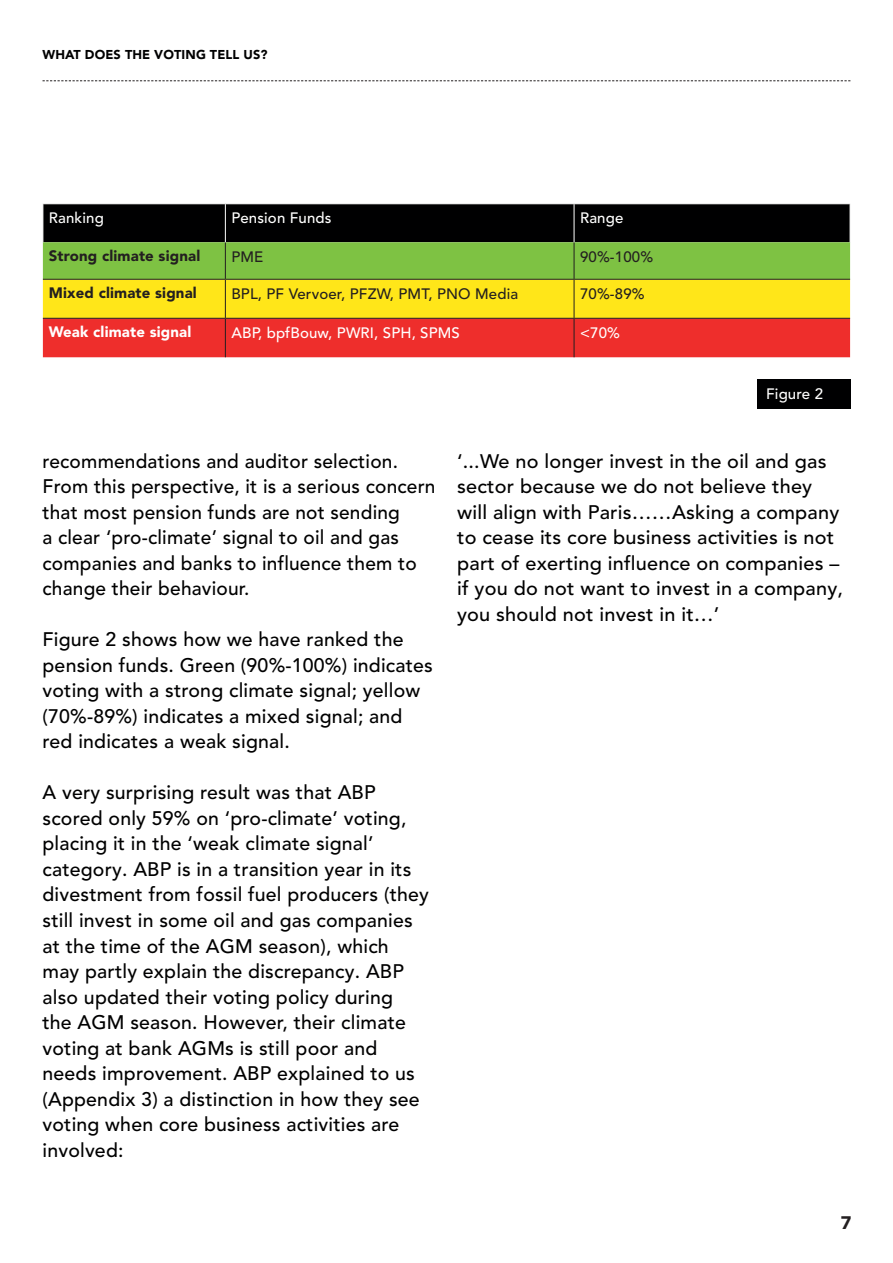
<style>
.page{position:relative;width:893px;height:1263px;background:#fff}
.page>*{position:absolute;margin:0;border:0;box-sizing:border-box;transform-origin:0 0}
.t1{font:500 19.5px/25.5px "Avenir LT Pro";letter-spacing:.01em;color:#000001}
.t2{font:900 18px "Avenir";color:#231f20}
.t3{font:500 15px "Avenir";letter-spacing:.01em;color:#fff}
.t4{font:500 15px "Avenir";letter-spacing:.01em;color:#231f20}
.t5{font:900 15px "Avenir";letter-spacing:.01em;color:#231f20}
.t6{font:900 15px "Avenir";letter-spacing:.01em;color:#fff}
.t7{font:900 12.75px "Avenir";letter-spacing:.01em;color:#000001}
</style>
<div class="page">
<svg style="left:43px;top:80px;width:807px;height:1px"></svg>
<svg style="left:43px;top:204px;width:807px;height:153px;background:#9b7522"></svg>
<hr style="left:225px;top:242px;width:1px;height:37px;background:#231f20">
<hr style="left:574px;top:242px;width:1px;height:37px;background:#231f20">
<hr style="left:225px;top:280px;width:1px;height:38px;background:#231f20">
<hr style="left:574px;top:280px;width:1px;height:38px;background:#231f20">
<hr style="left:43px;top:318px;width:182px;height:1px;background:#231f20">
<hr style="left:225px;top:318px;width:349px;height:1px;background:#231f20">
<hr style="left:225px;top:319px;width:1px;height:38px;background:#231f20">
<hr style="left:574px;top:318px;width:276px;height:1px;background:#231f20">
<hr style="left:574px;top:319px;width:1px;height:38px;background:#231f20">
<hr style="left:43px;top:279px;width:182px;height:1px;background:#231f20">
<hr style="left:225px;top:279px;width:349px;height:1px;background:#231f20">
<hr style="left:574px;top:279px;width:276px;height:1px;background:#231f20">
<hr style="left:225px;top:204px;width:1px;height:38px;background:#fff">
<hr style="left:574px;top:204px;width:1px;height:38px;background:#fff">
<hr style="left:43px;top:204px;width:1px;height:38px;background:#fff">
<div style="left:757px;top:379px;width:93px;height:29px;background:#000001"></div>
<p class="t7" style="left:43px;top:46px;width:227px">WHAT DOES THE VOTING TELL US?</p>
<p class="t3" style="left:49px;top:209px;width:57px">Ranking</p>
<p class="t3" style="left:231px;top:209px;width:102px">Pension Funds</p>
<p class="t3" style="left:580px;top:209px;width:45px">Range</p>
<p class="t5" style="left:49px;top:247px;width:153px">Strong climate signal</p>
<p class="t4" style="left:231px;top:248px;width:33px">PME</p>
<p class="t4" style="left:580px;top:248px;width:75px">90%-100%</p>
<p class="t5" style="left:49px;top:284px;width:149px">Mixed climate signal</p>
<p class="t4" style="left:231px;top:285px;width:288px">BPL, PF Vervoer, PFZW, PMT, PNO Media</p>
<p class="t4" style="left:580px;top:285px;width:66px">70%-89%</p>
<p class="t6" style="left:49px;top:323px;width:144px">Weak climate signal</p>
<p class="t3" style="left:231px;top:324px;width:230px">ABP, bpfBouw, PWRI, SPH, SPMS</p>
<p class="t3" style="left:580px;top:324px;width:41px">&lt;70%</p>
<p class="t3" style="left:766px;top:385px;width:58px">Figure 2</p>
<p class="t1" style="left:43px;top:449px;width:395px">recommendations and auditor selection.<br>From this perspective, it is a serious concern that most pension funds are not sending<br>a clear ‘pro-climate’ signal to oil and gas companies and banks to influence them to change their behaviour.</p>
<p class="t1" style="left:43px;top:627px;width:392px">Figure 2 shows how we have ranked the pension funds. Green (90%-100%) indicates voting with a strong climate signal; yellow (70%-89%) indicates a mixed signal; and red indicates a weak signal.</p>
<p class="t1" style="left:43px;top:780px;width:388px">A very surprising result was that ABP scored only 59% on ‘pro-climate’ voting, placing it in the ‘weak climate signal’ category. ABP is in a transition year in its divestment from fossil fuel producers (they still invest in some oil and gas companies at the time of the AGM season), which may partly explain the discrepancy. ABP also updated their voting policy during<br>the AGM season. However, their climate voting at bank AGMs is still poor and needs improvement. ABP explained to us (Appendix 3) a distinction in how they see voting when core business activities are involved:</p>
<p class="t1" style="left:457px;top:449px;width:387px">‘...We no longer invest in the oil and gas sector because we do not believe they will align with Paris……Asking a company to cease its core business activities is not part of exerting influence on companies – if you do not want to invest in a company, you should not invest in it…’</p>
<p class="t2" style="left:841px;top:1211px;width:12px">7</p>
</div>
